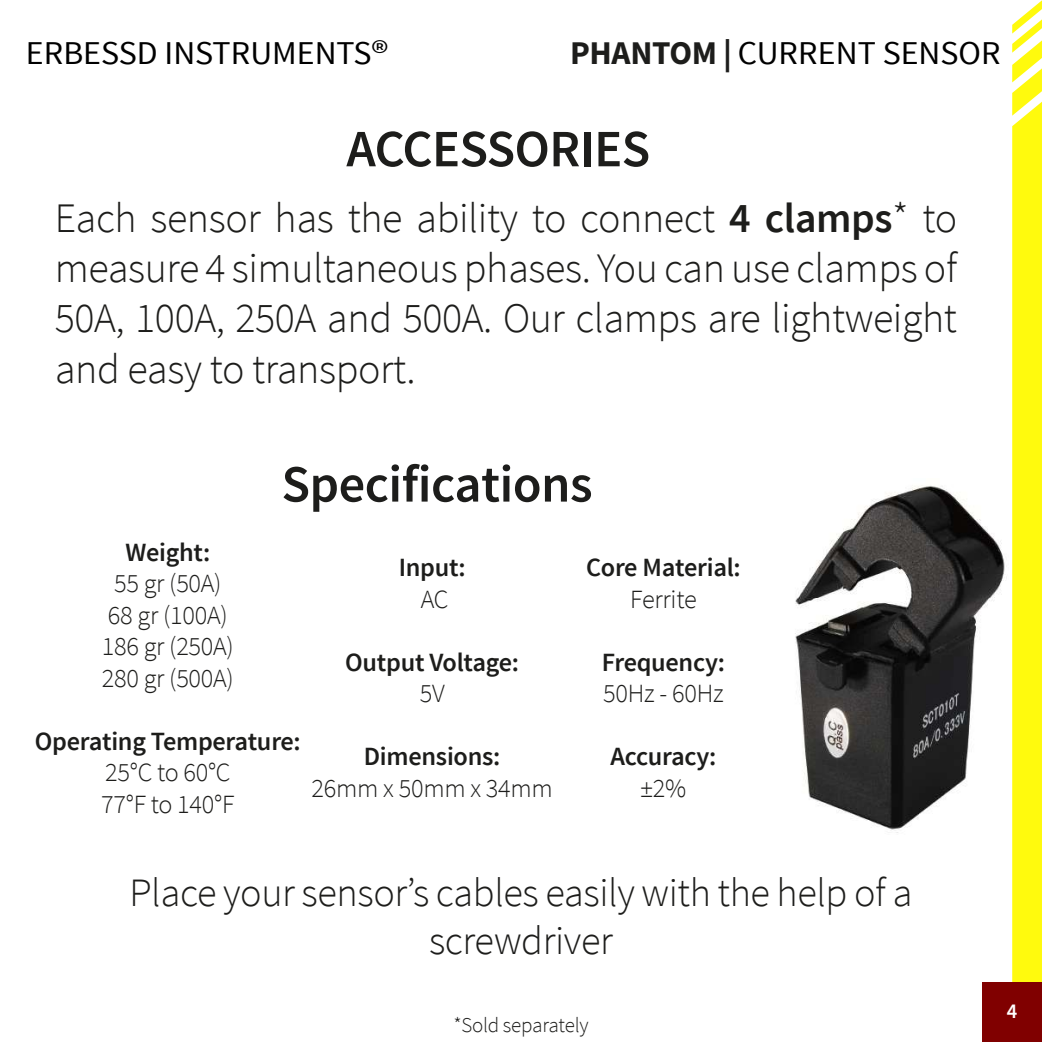
<style>
.page{position:relative;width:1042px;height:1042px;background:#fff}
.page>*{position:absolute;margin:0;border:0;box-sizing:border-box;transform-origin:0 0}
.t1{font:600 52.5px "Source Sans Pro";letter-spacing:-.01em;color:#1d1d1b}
.t2{font:300 42px/50.4px "Source Sans Pro";letter-spacing:-.01em;color:#1d1d1b;text-align:justify}
.t3{font:300 40.25px/48.3px "Source Sans Pro";letter-spacing:-.01em;color:#1d1d1b;text-align:center}
.t4{font:33.25px "Source Sans Pro";color:#000}
.t5{font:300 26.25px/31.5px "Source Sans Pro";letter-spacing:-.01em;color:#1d1d1b;text-align:center}
.t6{font:600 26.25px "Source Sans Pro";letter-spacing:-.01em;color:#1d1d1b}
.t7{font:300 21px "Source Sans Pro";letter-spacing:-.01em;color:#1d1d1b}
.t8{font:600 21px "Source Sans Pro";color:#fff}
.s1{font-weight:700;color:#1d1d1b}
.s2{font-weight:600}
</style>
<div class="page">
<img style="left:795px;top:485px;width:212px;height:348px">
<svg style="left:1012px;top:0;width:30px;height:982px;background:#fffa1c"></svg>
<div style="left:982px;top:982px;width:60px;height:60px;background:#800000"></div>
<p class="t4" style="left:26px;top:32px;width:364px">ERBESSD INSTRUMENTS®</p>
<p class="t4" style="left:570px;top:33px;width:432px"><span class="s1">PHANTOM |</span> CURRENT SENSOR</p>
<p class="t1" style="left:346px;top:116px;width:305px">ACCESSORIES</p>
<p class="t2" style="left:55px;top:193px;width:904px">Each sensor has the ability to connect <span class="s2">4 clamps</span>* to measure 4 simultaneous phases. You can use clamps of 50A, 100A, 250A and 500A. Our clamps are lightweight and easy to transport.</p>
<p class="t1" style="left:281px;top:451px;width:313px">Specifications</p>
<p class="t6" style="left:125px;top:535px;width:86px">Weight:</p>
<p class="t5" style="left:102px;top:568px;width:134px">55 gr (50A)<br>68 gr (100A)<br>186 gr (250A)<br>280 gr (500A)</p>
<p class="t6" style="left:35px;top:724px;width:267px">Operating Temperature:</p>
<p class="t5" style="left:101px;top:757px;width:135px;text-align:left">25°C to 60°C<br>77°F to 140°F</p>
<p class="t6" style="left:399px;top:551px;width:69px">Input:</p>
<p class="t5" style="left:421px;top:583px;width:29px">AC</p>
<p class="t6" style="left:345px;top:645px;width:175px">Output Voltage:</p>
<p class="t5" style="left:420px;top:678px;width:27px">5V</p>
<p class="t6" style="left:364px;top:740px;width:138px">Dimensions:</p>
<p class="t5" style="left:312px;top:772px;width:243px">26mm x 50mm x 34mm</p>
<p class="t6" style="left:586px;top:551px;width:156px">Core Material:</p>
<p class="t5" style="left:630px;top:583px;width:68px">Ferrite</p>
<p class="t6" style="left:602px;top:645px;width:125px">Frequency:</p>
<p class="t5" style="left:603px;top:678px;width:122px">50Hz - 60Hz</p>
<p class="t6" style="left:610px;top:740px;width:107px">Accuracy:</p>
<p class="t5" style="left:640px;top:772px;width:47px">±2%</p>
<p class="t3" style="left:129px;top:868px;width:784px">Place your sensor’s cables easily with the help of a screwdriver</p>
<p class="t7" style="left:453px;top:1012px;width:137px">*Sold separately</p>
<p class="t8" style="left:1007px;top:998px;width:12px">4</p>
</div>
